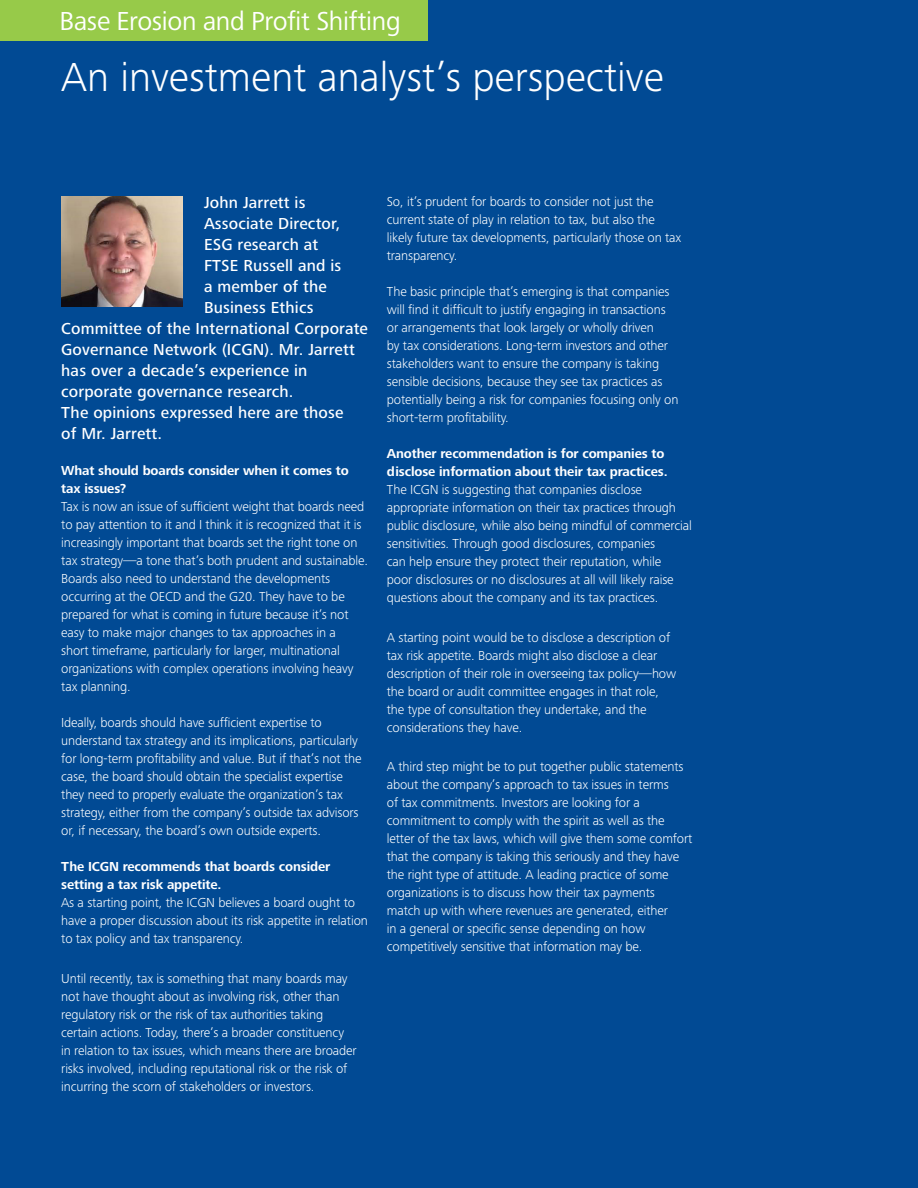
<style>
.page{position:relative;width:918px;height:1188px;background:#014a94}
.page>*{position:absolute;margin:0;border:0;box-sizing:border-box;transform-origin:0 0}
.Body_styles_Body_cop{font:300 42px "Frutiger Next Pro";color:#fff}
.Head_styles_A_Page_h{font:27px "Frutiger Next Pro";letter-spacing:-.015em;color:#fff}
.INTRO{font:500 16.5px "Frutiger Next Pro";letter-spacing:.01em;color:#fff}
.BODY-COPY-WHITE{font:300 13.5px/18px "Frutiger Next Pro";letter-spacing:-.01em;color:#fff}
.SUB_HEADING-WHITE{font:700 13.5px/18px "Frutiger Next Pro";letter-spacing:-.01em;color:#fff}
</style>
<div class="page">
<img style="left:61px;top:197px;width:122px;height:110px">
<div style="left:0;top:0;width:427px;height:40px;background:#97ca49"></div>
<p class="Head_styles_A_Page_h" style="left:59px;top:5px;width:343px">Base Erosion and Profit Shifting</p>
<p class="Body_styles_Body_cop" style="left:61px;top:53px;width:604px">An investment analyst’s perspective</p>
<p class="INTRO" style="left:204px;top:193px;width:103px">John Jarrett is</p>
<p class="INTRO" style="left:204px;top:214px;width:138px">Associate Director,</p>
<p class="INTRO" style="left:204px;top:235px;width:116px">ESG research at</p>
<p class="INTRO" style="left:204px;top:256px;width:139px">FTSE Russell and is</p>
<p class="INTRO" style="left:204px;top:277px;width:124px">a member of the</p>
<p class="INTRO" style="left:204px;top:298px;width:111px">Business Ethics</p>
<p class="INTRO" style="left:61px;top:319px;width:308px">Committee of the International Corporate</p>
<p class="INTRO" style="left:61px;top:340px;width:295px">Governance Network (ICGN). Mr. Jarrett</p>
<p class="INTRO" style="left:61px;top:361px;width:248px">has over a decade’s experience in</p>
<p class="INTRO" style="left:61px;top:382px;width:234px">corporate governance research.</p>
<p class="INTRO" style="left:61px;top:403px;width:284px">The opinions expressed here are those</p>
<p class="INTRO" style="left:61px;top:424px;width:102px">of Mr. Jarrett.</p>
<p class="SUB_HEADING-WHITE" style="left:61px;top:462px;width:289px">What should boards consider when it comes to tax issues?</p>
<p class="BODY-COPY-WHITE" style="left:61px;top:498px;width:308px">Tax is now an issue of sufficient weight that boards need to pay attention to it and I think it is recognized that it is increasingly important that boards set the right tone on tax strategy—a tone that’s both prudent and sustainable.<br>Boards also need to understand the developments occurring at the OECD and the G20. They have to be prepared for what is coming in future because it’s not easy to make major changes to tax approaches in a<br>short timeframe, particularly for larger, multinational organizations with complex operations involving heavy tax planning.</p>
<p class="BODY-COPY-WHITE" style="left:61px;top:714px;width:302px">Ideally, boards should have sufficient expertise to understand tax strategy and its implications, particularly for long-term profitability and value. But if that’s not the case, the board should obtain the specialist expertise they need to properly evaluate the organization’s tax strategy, either from the company’s outside tax advisors or, if necessary, the board’s own outside experts.</p>
<p class="SUB_HEADING-WHITE" style="left:61px;top:858px;width:271px">The ICGN recommends that boards consider setting a tax risk appetite.</p>
<p class="BODY-COPY-WHITE" style="left:61px;top:894px;width:308px">As a starting point, the ICGN believes a board ought to have a proper discussion about its risk appetite in relation to tax policy and tax transparency.</p>
<p class="BODY-COPY-WHITE" style="left:61px;top:969px;width:297px">Until recently, tax is something that many boards may not have thought about as involving risk, other than regulatory risk or the risk of tax authorities taking certain actions. Today, there’s a broader constituency in relation to tax issues, which means there are broader risks involved, including reputational risk or the risk of incurring the scorn of stakeholders or investors.</p>
<p class="BODY-COPY-WHITE" style="left:387px;top:193px;width:296px">So, it’s prudent for boards to consider not just the current state of play in relation to tax, but also the likely future tax developments, particularly those on tax transparency.</p>
<p class="BODY-COPY-WHITE" style="left:387px;top:283px;width:293px">The basic principle that’s emerging is that companies will find it difficult to justify engaging in transactions or arrangements that look largely or wholly driven<br>by tax considerations. Long-term investors and other stakeholders want to ensure the company is taking sensible decisions, because they see tax practices as potentially being a risk for companies focusing only on short-term profitability.</p>
<p class="SUB_HEADING-WHITE" style="left:387px;top:445px;width:282px">Another recommendation is for companies to disclose information about their tax practices.</p>
<p class="BODY-COPY-WHITE" style="left:387px;top:481px;width:307px">The ICGN is suggesting that companies disclose appropriate information on their tax practices through public disclosure, while also being mindful of commercial sensitivities. Through good disclosures, companies<br>can help ensure they protect their reputation, while<br>poor disclosures or no disclosures at all will likely raise questions about the company and its tax practices.</p>
<p class="BODY-COPY-WHITE" style="left:387px;top:628px;width:291px">A starting point would be to disclose a description of tax risk appetite. Boards might also disclose a clear description of their role in overseeing tax policy—how the board or audit committee engages in that role, the type of consultation they undertake, and the considerations they have.</p>
<p class="BODY-COPY-WHITE" style="left:387px;top:758px;width:307px">A third step might be to put together public statements about the company’s approach to tax issues in terms<br>of tax commitments. Investors are looking for a commitment to comply with the spirit as well as the letter of the tax laws, which will give them some comfort that the company is taking this seriously and they have the right type of attitude. A leading practice of some organizations is to discuss how their tax payments<br>match up with where revenues are generated, either<br>in a general or specific sense depending on how competitively sensitive that information may be.</p>
</div>
